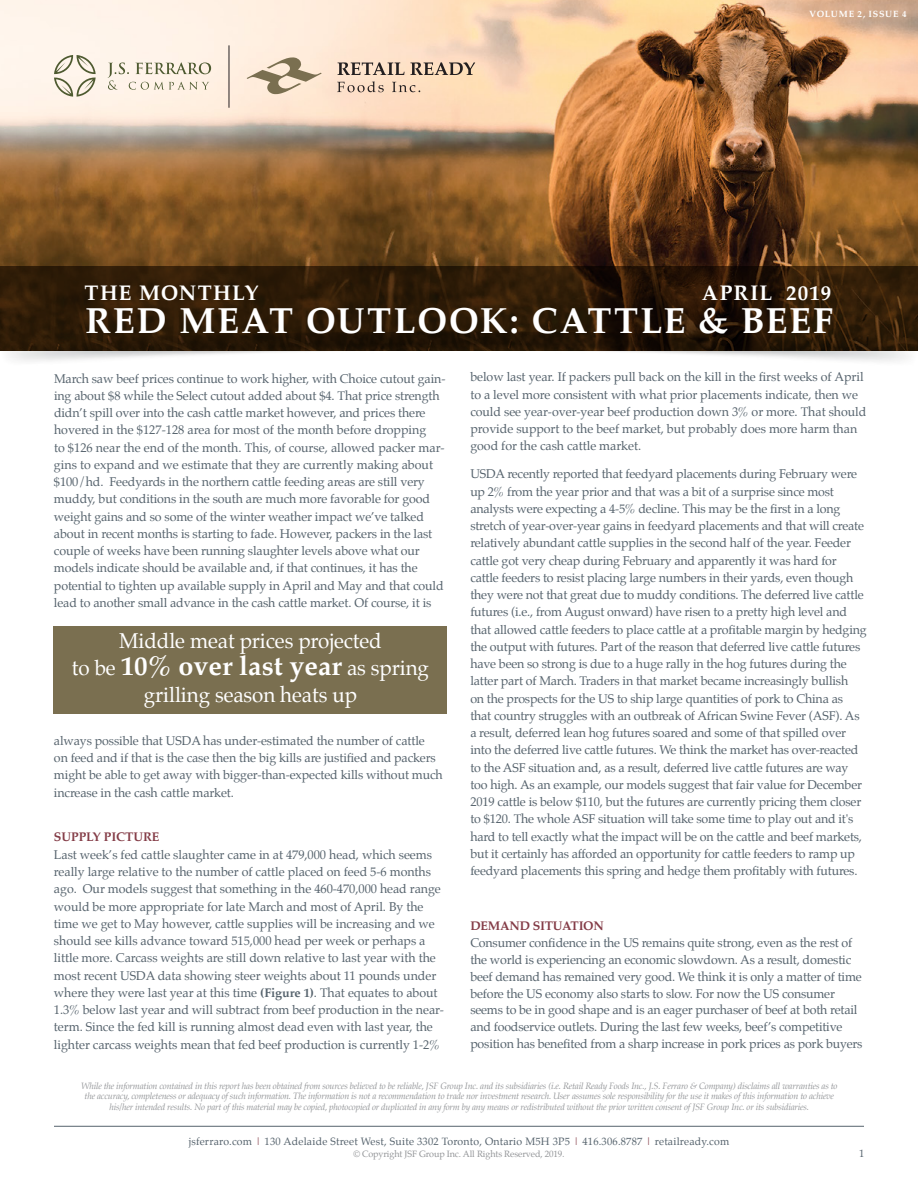
<style>
.page{position:relative;width:918px;height:1188px;background:#fff}
.page>*{position:absolute;margin:0;border:0;box-sizing:border-box;transform-origin:0 0}
.t1{font:700 36px "Palatino";letter-spacing:.045em;color:#fff}
.t2{font:700 27px "Palatino";color:#fff}
.t3{font:21px "Palatino";letter-spacing:-.005em;color:#fff}
.t4{font:700 21px "Palatino";letter-spacing:.065em;color:#fff}
.testo_normale{font:12.45px/17.2px "Palatino";letter-spacing:-.015em;color:#56636d}
.t5{font:10.5px "Palatino";letter-spacing:.02em;color:#56636d}
.t6{font:italic 9px/10.5px "Palatino";letter-spacing:-.02em;color:#939598;text-align:center}
.t7{font:9px "Palatino";letter-spacing:-.01em;color:#939598}
.t8{font:700 9px "Palatino";letter-spacing:.08em;color:#fff}
.s1{font-weight:400;font-size:21px}
.s2{font-weight:700;color:#843c47}
.s3{font-weight:700}
.s4{color:#843c47}
.s5{font-style:italic}
</style>
<div class="page">
<img style="left:0;top:0;width:918px;height:266px">
<svg style="left:247px;top:57px;width:75px;height:37px;background:#d6c5af"></svg>
<svg style="left:338px;top:62px;width:137px;height:13px;background:#b19e8c"></svg>
<svg style="left:337px;top:81px;width:47px;height:11px"></svg>
<svg style="left:392px;top:82px;width:28px;height:10px"></svg>
<hr style="left:229px;top:45px;width:1px;height:63px;background:#231f20">
<svg style="left:54px;top:55px;width:42px;height:42px;background:#d5d0bf"></svg>
<svg style="left:108px;top:62px;width:103px;height:28px;background:#e1d9c9"></svg>
<svg style="left:0;top:266px;width:918px;height:85px;background:#2c1906"></svg>
<hr style="left:54px;top:1126px;width:810px;height:1px;background:#56636d">
<div style="left:54px;top:626px;width:393px;height:88px;background:#7a6f50"></div>
<p class="t8" style="left:809px;top:7px;width:99px">VOLUME 2, ISSUE 4</p>
<p class="t4" style="left:85px;top:275px;width:175px">THE MONTHLY</p>
<p class="t4" style="left:702px;top:275px;width:131px">APRIL 2019</p>
<p class="t1" style="left:85px;top:290px;width:750px">RED MEAT OUTLOOK: CATTLE &amp; BEEF</p>
<p class="testo_normale" style="left:54px;top:370px;width:393px">March saw beef prices continue to work higher, with Choice cutout gain&shy;ing about $8 while the Select cutout added about $4. That price strength didn’t spill over into the cash cattle market however, and prices there hovered in the $127-128 area for most of the month before dropping<br>to $126 near the end of the month. This, of course, allowed packer mar&shy;gins to expand and we estimate that they are currently making about $100/hd. Feedyards in the northern cattle feeding areas are still very muddy, but conditions in the south are much more favorable for good weight gains and so some of the winter weather impact we’ve talked about in recent months is starting to fade. However, packers in the last couple of weeks have been running slaughter levels above what our models indicate should be available and, if that continues, it has the potential to tighten up available supply in April and May and that could lead to another small advance in the cash cattle market. Of course, it is</p>
<p class="t3" style="left:119px;top:623px;width:264px">Middle meat prices projected</p>
<p class="t2" style="left:72px;top:643px;width:359px"><span class="s1">to be</span> 10% over last year <span class="s1">as spring</span></p>
<p class="t3" style="left:144px;top:677px;width:215px">grilling season heats up</p>
<p class="testo_normale" style="left:54px;top:732px;width:390px">always possible that USDA has under-estimated the number of cattle<br>on feed and if that is the case then the big kills are justified and packers might be able to get away with bigger-than-expected kills without much increase in the cash cattle market.</p>
<p class="testo_normale" style="left:54px;top:829px;width:391px"><span class="s2">SUPPLY PICTURE<br></span>Last week’s fed cattle slaughter came in at 479,000 head, which seems really large relative to the number of cattle placed on feed 5-6 months ago. Our models suggest that something in the 460-470,000 head range would be more appropriate for late March and most of April. By the time we get to May however, cattle supplies will be increasing and we should see kills advance toward 515,000 head per week or perhaps a little more. Carcass weights are still down relative to last year with the most recent USDA data showing steer weights about 11 pounds under where they were last year at this time <span class="s3">(Figure 1)</span>. That equates to about 1.3% below last year and will subtract from beef production in the near&shy;term. Since the fed kill is running almost dead even with last year, the lighter carcass weights mean that fed beef production is currently 1-2%</p>
<p class="testo_normale" style="left:470px;top:368px;width:398px">below last year. If packers pull back on the kill in the first weeks of April to a level more consistent with what prior placements indicate, then we could see year-over-year beef production down 3% or more. That should provide support to the beef market, but probably does more harm than good for the cash cattle market.</p>
<p class="testo_normale" style="left:470px;top:465px;width:398px">USDA recently reported that feedyard placements during February were up 2% from the year prior and that was a bit of a surprise since most analysts were expecting a 4-5% decline. This may be the first in a long stretch of year-over-year gains in feedyard placements and that will create relatively abundant cattle supplies in the second half of the year. Feeder cattle got very cheap during February and apparently it was hard for cattle feeders to resist placing large numbers in their yards, even though they were not that great due to muddy conditions. The deferred live cattle futures (i.e., from August onward) have risen to a pretty high level and that allowed cattle feeders to place cattle at a profitable margin by hedging the output with futures. Part of the reason that deferred live cattle futures have been so strong is due to a huge rally in the hog futures during the latter part of March. Traders in that market became increasingly bullish<br>on the prospects for the US to ship large quantities of pork to China as that country struggles with an outbreak of African Swine Fever (ASF). As a result, deferred lean hog futures soared and some of that spilled over into the deferred live cattle futures. We think the market has over-reacted to the ASF situation and, as a result, deferred live cattle futures are way too high. As an example, our models suggest that fair value for December 2019 cattle is below $110, but the futures are currently pricing them closer to $120. The whole ASF situation will take some time to play out and it's hard to tell exactly what the impact will be on the cattle and beef markets, but it certainly has afforded an opportunity for cattle feeders to ramp up feedyard placements this spring and hedge them profitably with futures.</p>
<p class="testo_normale" style="left:470px;top:918px;width:394px;line-height:16.8px"><span class="s2">DEMAND SITUATION<br></span>Consumer confidence in the US remains quite strong, even as the rest of the world is experiencing an economic slowdown. As a result, domestic beef demand has remained very good. We think it is only a matter of time before the US economy also starts to slow. For now the US consumer seems to be in good shape and is an eager purchaser of beef at both retail and foodservice outlets. During the last few weeks, beef’s competitive position has benefited from a sharp increase in pork prices as pork buyers</p>
<p class="t6" style="left:81px;top:1081px;width:758px">While the information contained in this report has been obtained from sources believed to be reliable, JSF Group Inc. and its subsidiaries (i.e. Retail Ready Foods Inc., J.S. Ferraro &amp; Company) disclaims all warranties as to the accuracy, completeness or adequacy of such information. The information is not a recommendation to trade nor investment research. User assumes sole responsibility for the use it makes of this information to achieve his/her intended results. No part of this material may be copied, photocopied or duplicated in any form by any means or redistributed without the prior written consent of JSF Group Inc. or its subsidiaries.</p>
<p class="t5" style="left:189px;top:1132px;width:542px">jsferraro.com <span class="s4">|</span> 130 Adelaide Street West, Suite 3302 Toronto, Ontario M5H 3P5 <span class="s4">|</span> 416.306.8787 <span class="s4">|</span> retailready.com</p>
<p class="t7" style="left:353px;top:1146px;width:213px">© Copyright JSF Group Inc. All Rights Reserved, 2019<span class="s5">.</span></p>
<p class="t5" style="left:859px;top:1145px;width:7px">1</p>
</div>
